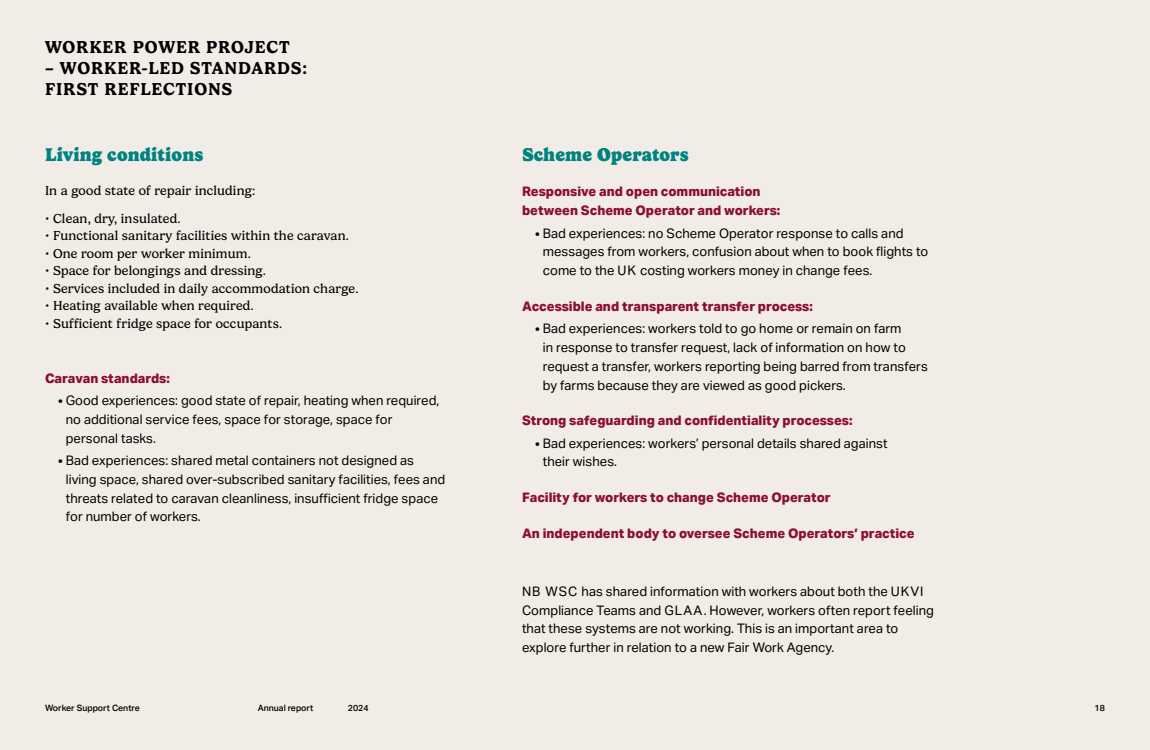
<style>
.page{position:relative;width:1150px;height:750px;background:#f1ece6}
.page>*{position:absolute;margin:0;border:0;box-sizing:border-box;transform-origin:0 0}
.t1{font:900 18.75px "Gelica";letter-spacing:.01em;color:#008280}
.t2{font:600 17.5px/21.2px "Gelica";letter-spacing:.05em;color:#000}
.t3{font:13.12px/18.8px "Aktiv Grotesk";color:#000}
.t4{font:13.12px "Gelica";letter-spacing:.01em;color:#000}
.t5{font:800 13.12px/18.8px "Aktiv Grotesk";color:#8c0f33}
.t6{font:500 8.75px "Aktiv Grotesk";color:#000}
</style>
<div class="page">
<h2 class="t2" style="left:45px;top:36px;width:246px">WORKER POWER PROJECT</h2>
<h2 class="t2" style="left:45px;top:57px;width:264px">– WORKER-LED STANDARDS:<br>FIRST REFLECTIONS</h2>
<h1 class="t1" style="left:45px;top:143px;width:160px">Living conditions</h1>
<p class="t4" style="left:45px;top:183px;width:212px">In a good state of repair including:</p>
<p class="t4" style="left:45px;top:211px;width:137px">• Clean, dry, insulated.</p>
<p class="t4" style="left:45px;top:228px;width:306px">• Functional sanitary facilities within the caravan.</p>
<p class="t4" style="left:45px;top:246px;width:207px">• One room per worker minimum.</p>
<p class="t4" style="left:45px;top:263px;width:223px">• Space for belongings and dressing.</p>
<p class="t4" style="left:45px;top:281px;width:315px">• Services included in daily accommodation charge.</p>
<p class="t4" style="left:45px;top:298px;width:210px">• Heating available when required.</p>
<p class="t4" style="left:45px;top:316px;width:239px">• Sufficient fridge space for occupants.</p>
<p class="t5" style="left:45px;top:369px;width:126px">Caravan standards:</p>
<p class="t3" style="left:66px;top:391px;width:375px;text-indent:-8px">• Good experiences: good state of repair, heating when required, no additional service fees, space for storage, space for personal tasks.</p>
<p class="t3" style="left:66px;top:451px;width:381px;text-indent:-8px">• Bad experiences: shared metal containers not designed as living space, shared over-subscribed sanitary facilities, fees and threats related to caravan cleanliness, insufficient fridge space for number of workers.</p>
<h1 class="t1" style="left:522px;top:143px;width:168px">Scheme Operators</h1>
<p class="t5" style="left:522px;top:183px;width:260px">Responsive and open communication between Scheme Operator and workers:</p>
<p class="t3" style="left:543px;top:224px;width:387px;text-indent:-8px">• Bad experiences: no Scheme Operator response to calls and messages from workers, confusion about when to book flights to come to the UK costing workers money in change fees.</p>
<p class="t5" style="left:522px;top:297px;width:292px">Accessible and transparent transfer process:</p>
<p class="t3" style="left:543px;top:319px;width:387px;text-indent:-8px">• Bad experiences: workers told to go home or remain on farm<br>in response to transfer request, lack of information on how to request a transfer, workers reporting being barred from transfers by farms because they are viewed as good pickers.</p>
<p class="t5" style="left:522px;top:411px;width:332px">Strong safeguarding and confidentiality processes:</p>
<p class="t3" style="left:543px;top:434px;width:346px;text-indent:-8px">• Bad experiences: workers’ personal details shared against their wishes.</p>
<p class="t5" style="left:522px;top:488px;width:310px">Facility for workers to change Scheme Operator</p>
<p class="t5" style="left:522px;top:524px;width:394px">An independent body to oversee Scheme Operators’ practice</p>
<p class="t3" style="left:522px;top:582px;width:414px">NB WSC has shared information with workers about both the UKVI Compliance Teams and GLAA. However, workers often report feeling that these systems are not working. This is an important area to explore further in relation to a new Fair Work Agency.</p>
<p class="t6" style="left:45px;top:703px;width:96px">Worker Support Centre</p>
<p class="t6" style="left:258px;top:703px;width:57px">Annual report</p>
<p class="t6" style="left:348px;top:703px;width:22px">2024</p>
<p class="t6" style="left:1095px;top:703px;width:12px">18</p>
</div>
